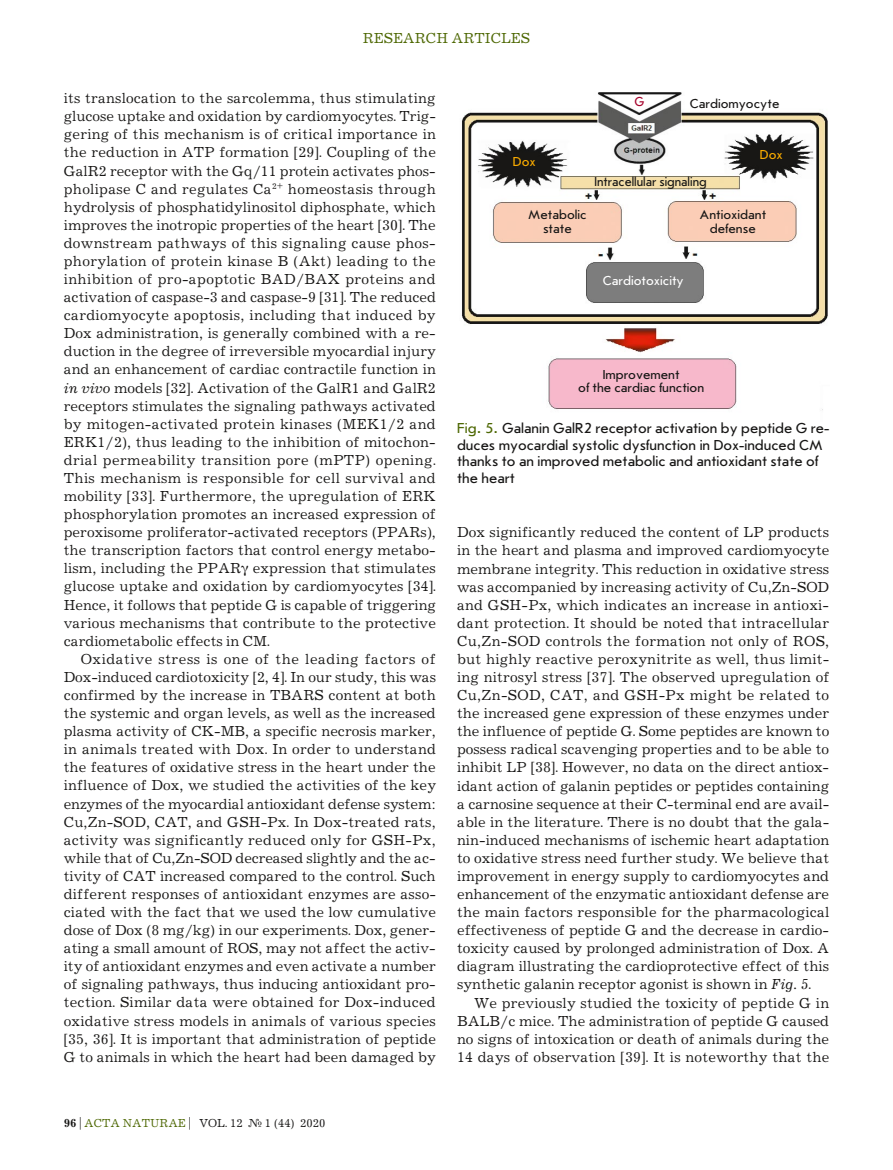
<style>
.page{position:relative;width:893px;height:1170px;background:#fff}
.page>*{position:absolute;margin:0;border:0;box-sizing:border-box;transform-origin:0 0}
.t1{font:15px/18.1px "Journal C";color:#181716;text-align:justify}
.t2{font:15px/16.5px "Journal Sans C";color:#181716}
.t3{font:15px "Journal C";color:#4e6804}
.t4{font:13.5px/13.5px "Journal Sans C";color:#181716;text-align:center}
.t5{font:13.5px "Journal Sans C";color:#181716;scale:.95 1}
.t6{font:13.5px "Journal Sans C";color:#fff}
.t7{font:13.5px "Journal Sans C";color:#f8aa00}
.t8{font:13.5px "Journal Sans C";color:#a4002a;scale:.95 1}
.t9{font:12px "Journal C";color:#181716}
.s1{font-style:italic}
.s2{font-family:"Newton C Pro"}
.s3{font-weight:700}
.s4{color:#4e6804}
</style>
<div class="page">
<img style="left:462px;top:92px;width:366px;height:318px">
<p class="t3" style="left:363px;top:31px;width:169px">RESEARCH ARTICLES</p>
<p class="t1" style="left:64px;top:90px;width:374px">its translocation to the sarcolemma, thus stimulating glucose uptake and oxidation by cardiomyocytes. Trig&shy;gering of this mechanism is of critical importance in the reduction in ATP formation [29]. Coupling of the GalR2 receptor with the Gq/11 protein activates phos&shy;pholipase C and regulates Ca<sup>2+</sup> homeostasis through hydrolysis of phosphatidylinositol diphosphate, which improves the inotropic properties of the heart [30]. The downstream pathways of this signaling cause phos&shy;phorylation of protein kinase B (Akt) leading to the inhibition of pro-apoptotic BAD/BAX proteins and activation of caspase-3 and caspase-9 [31]. The reduced cardiomyocyte apoptosis, including that induced by Dox administration, is generally combined with a re&shy;duction in the degree of irreversible myocardial injury and an enhancement of cardiac contractile function in <span class="s1">in vivo</span> models [32]. Activation of the GalR1 and GalR2 receptors stimulates the signaling pathways activated by mitogen-activated protein kinases (MEK1/2 and ERK1/2), thus leading to the inhibition of mitochon&shy;drial permeability transition pore (mPTP) opening.<br>This mechanism is responsible for cell survival and mobility [33]. Furthermore, the upregulation of ERK phosphorylation promotes an increased expression of peroxisome proliferator-activated receptors (PPARs), the transcription factors that control energy metabo&shy;lism, including the PPAR<span class="s2">γ</span> expression that stimulates glucose uptake and oxidation by cardiomyocytes [34].<br>Hence, it follows that peptide G is capable of triggering various mechanisms that contribute to the protective cardiometabolic effects in CM.</p>
<p class="t1" style="left:64px;top:650px;width:374px;text-indent:17px">Oxidative stress is one of the leading factors of Dox-induced cardiotoxicity [2, 4]. In our study, this was confirmed by the increase in TBARS content at both the systemic and organ levels, as well as the increased plasma activity of CK-MB, a specific necrosis marker, in animals treated with Dox. In order to understand the features of oxidative stress in the heart under the influence of Dox, we studied the activities of the key enzymes of the myocardial antioxidant defense system:<br>Cu,Zn-SOD, CAT, and GSH-Px. In Dox-treated rats, activity was significantly reduced only for GSH-Px, while that of Cu,Zn-SOD decreased slightly and the ac&shy;tivity of CAT increased compared to the control. Such different responses of antioxidant enzymes are asso&shy;ciated with the fact that we used the low cumulative dose of Dox (8 mg/kg) in our experiments. Dox, gener&shy;ating a small amount of ROS, may not affect the activ&shy;ity of antioxidant enzymes and even activate a number of signaling pathways, thus inducing antioxidant pro&shy;tection. Similar data were obtained for Dox-induced oxidative stress models in animals of various species [35, 36]. It is important that administration of peptide G to animals in which the heart had been damaged by</p>
<p class="t9" style="left:64px;top:1116px;width:263px"><span class="s3">96</span> | <span class="s4">ACTA NATURAE</span> | VOL. 12 № 1 (44) 2020</p>
<p class="t7" style="left:513px;top:155px;width:24px">Dox</p>
<p class="t8" style="left:634px;top:95px;width:12px">G</p>
<p class="t4" style="left:690px;top:97px;width:91px">Cardiomyocyte</p>
<p class="t7" style="left:760px;top:148px;width:24px">Dox</p>
<p class="t5" style="left:594px;top:174px;width:120px">Intracellular signaling</p>
<p class="t4" style="left:528px;top:208px;width:60px">Metabolic state</p>
<p class="t4" style="left:699px;top:208px;width:68px">Antioxidant defense</p>
<p class="t6" style="left:603px;top:274px;width:83px">Cardiotoxicity</p>
<p class="t4" style="left:578px;top:367px;width:128px">Improvement<br>of the cardiac function</p>
<p class="t2" style="left:457px;top:420px;width:374px"><span class="s4">Fig. 5.</span> Galanin GalR2 receptor activation by peptide G re&shy;duces myocardial systolic dysfunction in Dox-induced CM thanks to an improved metabolic and antioxidant state of the heart</p>
<p class="t1" style="left:457px;top:524px;width:374px">Dox significantly reduced the content of LP products in the heart and plasma and improved cardiomyocyte membrane integrity. This reduction in oxidative stress was accompanied by increasing activity of Cu,Zn-SOD and GSH-Px, which indicates an increase in antioxi&shy;dant protection. It should be noted that intracellular Cu,Zn-SOD controls the formation not only of ROS, but highly reactive peroxynitrite as well, thus limit&shy;ing nitrosyl stress [37]. The observed upregulation of Cu,Zn-SOD, CAT, and GSH-Px might be related to the increased gene expression of these enzymes under the influence of peptide G. Some peptides are known to possess radical scavenging properties and to be able to inhibit LP [38]. However, no data on the direct antiox&shy;idant action of galanin peptides or peptides containing a carnosine sequence at their C-terminal end are avail&shy;able in the literature. There is no doubt that the gala&shy;nin-induced mechanisms of ischemic heart adaptation to oxidative stress need further study. We believe that improvement in energy supply to cardiomyocytes and enhancement of the enzymatic antioxidant defense are the main factors responsible for the pharmacological effectiveness of peptide G and the decrease in cardio&shy;toxicity caused by prolonged administration of Dox. A diagram illustrating the cardioprotective effect of this synthetic galanin receptor agonist is shown in <span class="s1">Fig. 5</span>.</p>
<p class="t1" style="left:457px;top:994px;width:374px;text-indent:17px">We previously studied the toxicity of peptide G in BALB/c mice. The administration of peptide G caused no signs of intoxication or death of animals during the 14 days of observation [39]. It is noteworthy that the</p>
</div>
